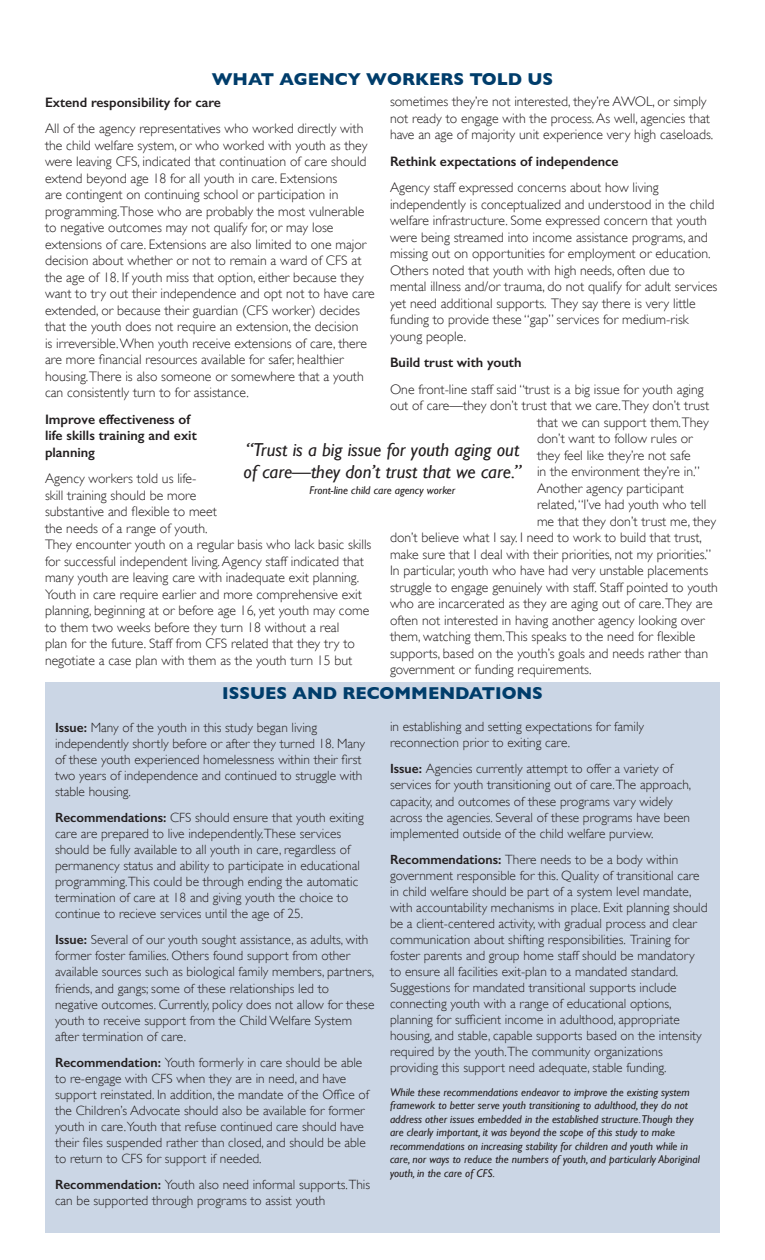
<style>
.page{position:relative;width:765px;height:1260px;background:#fff}
.page>*{position:absolute;margin:0;border:0;box-sizing:border-box;transform-origin:0 0}
.t1{font:italic 18.75px/22.5px "Gill Sans";color:#231f20}
.t2{font:700 17.5px "Gill Sans";color:#003d6b}
.t3{font:300 13.75px/16.5px "Gill Sans";color:#231f20}
.t4{font:600 13.75px/16.5px "Gill Sans";color:#231f20}
.t5{font:300 13.38px/16px "Gill Sans";color:#231f20}
.t6{font:italic 11.25px/13.5px "Gill Sans";color:#231f20}
.s1{font-weight:600}
</style>
<div class="page">
<div style="left:45px;top:712px;width:675px;height:521px;background:#cbd6e5"></div>
<div style="left:45px;top:682px;width:675px;height:30px;background:#cbd6e5"></div>
<p class="t2" style="left:212px;top:68px;width:343px">WHAT AGENCY WORKERS TOLD US</p>
<p class="t3" style="left:390px;top:94px;width:325px">sometimes they’re not interested, they’re AWOL, or simply not ready to engage with the process. As well, agencies that have an age of majority unit experience very high caseloads.</p>
<p class="t4" style="left:390px;top:153px;width:230px">Rethink expectations of independence</p>
<p class="t3" style="left:390px;top:180px;width:329px">Agency staff expressed concerns about how living independently is conceptualized and understood in the child welfare infrastructure. Some expressed concern that youth were being streamed into income assistance programs, and missing out on opportunities for employment or education.<br>Others noted that youth with high needs, often due to mental illness and/or trauma, do not qualify for adult services yet need additional supports. They say there is very little funding to provide these “gap” services for medium-risk young people.</p>
<p class="t4" style="left:390px;top:354px;width:133px">Build trust with youth</p>
<p class="t3" style="left:390px;top:381px;width:315px">One front-line staff said “trust is a big issue for youth aging</p>
<p class="t3" style="left:390px;top:398px;width:321px">out of care—they don’t trust that we care.They don’t trust</p>
<p class="t3" style="left:537px;top:414px;width:173px">that we can support them.They</p>
<p class="t3" style="left:537px;top:431px;width:157px">don’t want to follow rules or</p>
<p class="t3" style="left:537px;top:447px;width:155px">they feel like they’re not safe</p>
<p class="t3" style="left:537px;top:464px;width:164px">in the environment they’re in.”</p>
<p class="t3" style="left:537px;top:480px;width:148px">Another agency participant</p>
<p class="t3" style="left:537px;top:497px;width:171px">related, “I’ve had youth who tell</p>
<p class="t3" style="left:537px;top:513px;width:181px">me that they don’t trust me, they</p>
<p class="t3" style="left:390px;top:530px;width:314px">don’t believe what I say. I need to work to build that trust,</p>
<p class="t3" style="left:390px;top:546px;width:323px">make sure that I deal with their priorities, not my priorities.”</p>
<p class="t3" style="left:390px;top:563px;width:320px">In particular, youth who have had very unstable placements</p>
<p class="t3" style="left:390px;top:579px;width:329px">struggle to engage genuinely with staff. Staff pointed to youth</p>
<p class="t3" style="left:390px;top:596px;width:324px">who are incarcerated as they are aging out of care.They are</p>
<p class="t3" style="left:390px;top:612px;width:316px">often not interested in having another agency looking over</p>
<p class="t3" style="left:390px;top:629px;width:307px">them, watching them.This speaks to the need for flexible</p>
<p class="t3" style="left:390px;top:645px;width:320px">supports, based on the youth’s goals and needs rather than</p>
<p class="t3" style="left:390px;top:662px;width:203px">government or funding requirements.</p>
<p class="t4" style="left:45px;top:94px;width:178px">Extend responsibility for care</p>
<p class="t3" style="left:45px;top:121px;width:331px">All of the agency representatives who worked directly with the child welfare system, or who worked with youth as they were leaving CFS, indicated that continuation of care should extend beyond age 18 for all youth in care. Extensions<br>are contingent on continuing school or participation in programming.Those who are probably the most vulnerable to negative outcomes may not qualify for, or may lose extensions of care. Extensions are also limited to one major decision about whether or not to remain a ward of CFS at the age of 18. If youth miss that option, either because they want to try out their independence and opt not to have care extended, or because their guardian (CFS worker) decides that the youth does not require an extension, the decision<br>is irreversible. When youth receive extensions of care, there are more financial resources available for safer, healthier housing.There is also someone or somewhere that a youth can consistently turn to for assistance.</p>
<p class="t4" style="left:45px;top:411px;width:153px">Improve effectiveness of life skills training and exit planning</p>
<p class="t3" style="left:45px;top:471px;width:328px">Agency workers told us life-<br>skill training should be more<br>substantive and flexible to meet<br>the needs of a range of youth.<br>They encounter youth on a regular basis who lack basic skills for successful independent living. Agency staff indicated that many youth are leaving care with inadequate exit planning.<br>Youth in care require earlier and more comprehensive exit planning, beginning at or before age 16, yet youth may come to them two weeks before they turn 18 without a real<br>plan for the future. Staff from CFS related that they try to negotiate a case plan with them as the youth turn 15 but</p>
<p class="t1" style="left:244px;top:438px;width:279px">“Trust is a big issue for youth aging out of care—they don’t trust that we care.”</p>
<p class="t6" style="left:310px;top:484px;width:147px">Front-line child care agency worker</p>
<p class="t2" style="left:222px;top:683px;width:322px">ISSUES AND RECOMMENDATIONS</p>
<p class="t5" style="left:55px;top:719px;width:312px"><span class="s1">Issue:</span> Many of the youth in this study began living independently shortly before or after they turned 18. Many of these youth experienced homelessness within their first two years of independence and continued to struggle with stable housing.</p>
<p class="t5" style="left:55px;top:810px;width:310px"><span class="s1">Recommendations:</span> CFS should ensure that youth exiting care are prepared to live independently.These services should be fully available to all youth in care, regardless of permanency status and ability to participate in educational programming.This could be through ending the automatic termination of care at 18 and giving youth the choice to continue to recieve services until the age of 25.</p>
<p class="t5" style="left:55px;top:932px;width:321px"><span class="s1">Issue:</span> Several of our youth sought assistance, as adults, with former foster families. Others found support from other available sources such as biological family members, partners, friends, and gangs; some of these relationships led to negative outcomes. Currently, policy does not allow for these youth to receive support from the Child Welfare System after termination of care.</p>
<p class="t5" style="left:55px;top:1054px;width:316px"><span class="s1">Recommendation:</span> Youth formerly in care should be able to re-engage with CFS when they are in need, and have support reinstated. In addition, the mandate of the Office of the Children’s Advocate should also be available for former youth in care.Youth that refuse continued care should have their files suspended rather than closed, and should be able to return to CFS for support if needed.</p>
<p class="t5" style="left:55px;top:1177px;width:317px"><span class="s1">Recommendation:</span> Youth also need informal supports.This can be supported through programs to assist youth</p>
<p class="t5" style="left:390px;top:719px;width:256px">in establishing and setting expectations for family reconnection prior to exiting care.</p>
<p class="t5" style="left:390px;top:761px;width:303px"><span class="s1">Issue:</span> Agencies currently attempt to offer a variety of services for youth transitioning out of care.The approach, capacity, and outcomes of these programs vary widely across the agencies. Several of these programs have been implemented outside of the child welfare purview.</p>
<p class="t5" style="left:390px;top:851px;width:319px"><span class="s1">Recommendations:</span> There needs to be a body within government responsible for this. Quality of transitional care in child welfare should be part of a system level mandate, with accountability mechanisms in place. Exit planning should be a client-centered activity, with gradual process and clear communication about shifting responsibilities. Training for foster parents and group home staff should be mandatory to ensure all facilities exit-plan to a mandated standard.<br>Suggestions for mandated transitional supports include connecting youth with a range of educational options, planning for sufficient income in adulthood, appropriate housing, and stable, capable supports based on the intensity required by the youth.The community organizations providing this support need adequate, stable funding.</p>
<p class="t6" style="left:390px;top:1085px;width:311px">While these recommendations endeavor to improve the existing system framework to better serve youth transitioning to adulthood, they do not address other issues embedded in the established structure.Though they are clearly important, it was beyond the scope of this study to make recommendations on increasing stability for children and youth while in care, nor ways to reduce the numbers of youth, and particularly Aboriginal youth, in the care of CFS.</p>
</div>
